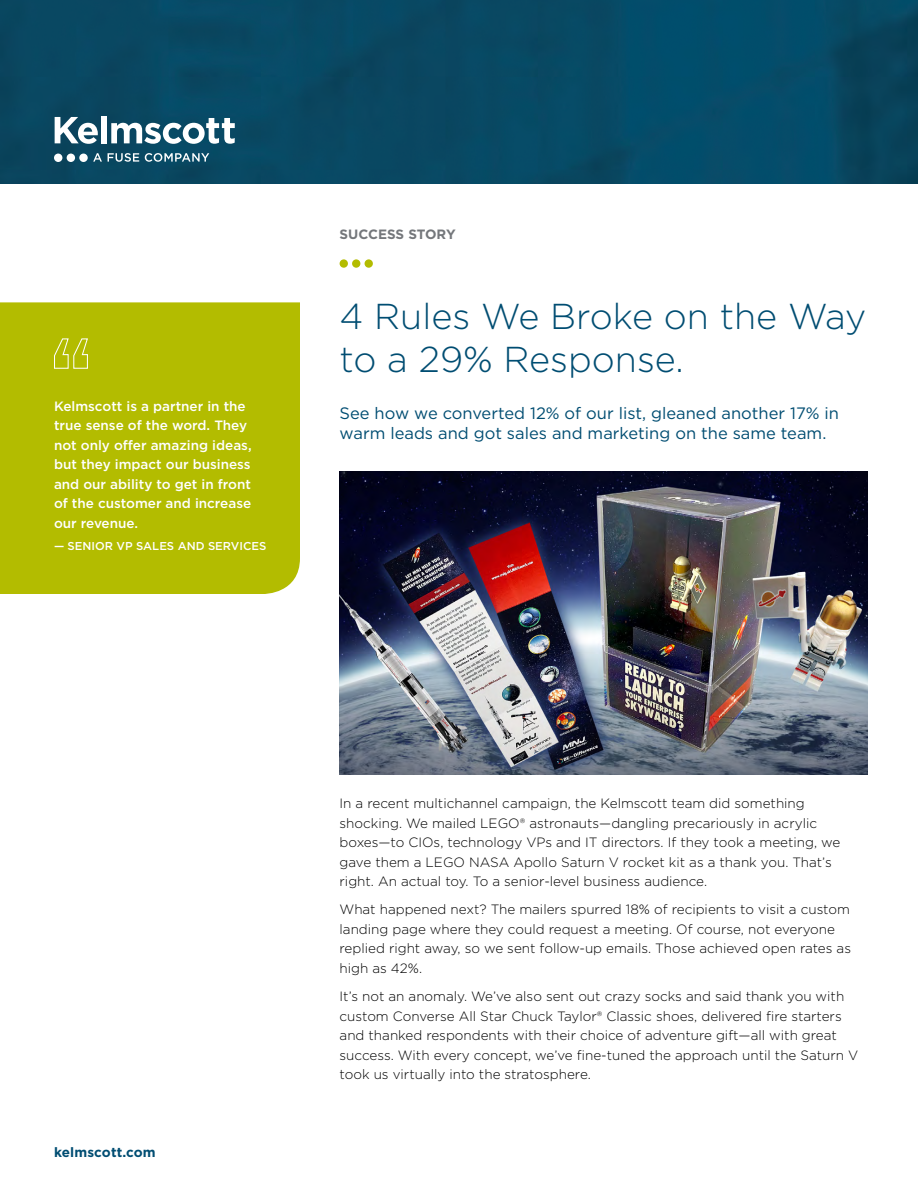
<style>
.page{position:relative;width:918px;height:1188px;background:#fff}
.page>*{position:absolute;margin:0;border:0;box-sizing:border-box;transform-origin:0 0}
.t1{font:300 36px/43.2px "Gotham";color:#004d72}
.t2{font:16.5px/19.8px "Gotham";color:#004d72}
.t3{font:300 13.5px/19.5px "Gotham";color:#000}
.t4{font:500 13.5px/19.5px "Gotham";color:#fff}
.t5{font:700 13.5px "Gotham";letter-spacing:.01em;color:#004d72}
.t6{font:700 13.5px "Gotham";letter-spacing:-.005em;color:#74777b}
.t7{font:500 11.4px "Gotham";color:#fff}
</style>
<div class="page">
<img style="left:0;top:0;width:918px;height:184px">
<div style="left:365px;top:259px;width:8px;height:9px;background:#b3bc00;border-radius:50%"></div>
<div style="left:352px;top:259px;width:8px;height:9px;background:#b3bc00;border-radius:50%"></div>
<div style="left:340px;top:259px;width:8px;height:9px;background:#b3bc00;border-radius:50%"></div>
<svg style="left:55px;top:117px;width:43px;height:27px"></svg>
<div style="left:101px;top:116px;width:6px;height:27px;background:#fff"></div>
<svg style="left:111px;top:118px;width:124px;height:26px"></svg>
<svg style="left:93px;top:153px;width:9px;height:9px"></svg>
<svg style="left:108px;top:153px;width:31px;height:9px"></svg>
<svg style="left:145px;top:153px;width:64px;height:9px"></svg>
<div style="left:79px;top:154px;width:9px;height:8px;background:#fff;border-radius:50%"></div>
<div style="left:67px;top:154px;width:8px;height:8px;background:#fff;border-radius:50%"></div>
<div style="left:54px;top:154px;width:8px;height:8px;background:#fff;border-radius:50%"></div>
<div style="left:0;top:302px;width:300px;height:292px;background:#b3bc00"></div>
<svg style="left:53px;top:338px;width:36px;height:31px"></svg>
<img style="left:340px;top:472px;width:528px;height:303px">
<p class="t4" style="left:54px;top:396px;width:199px">Kelmscott is a partner in the true sense of the word. They not only offer amazing ideas, but they impact our business and our ability to get in front of the customer and increase our revenue.</p>
<p class="t7" style="left:54px;top:539px;width:214px">— SENIOR VP SALES AND SERVICES</p>
<p class="t6" style="left:340px;top:225px;width:118px">SUCCESS STORY</p>
<h1 class="t1" style="left:340px;top:294px;width:528px">4 Rules We Broke on the Way to a 29% Response.</h1>
<p class="t2" style="left:340px;top:403px;width:501px">See how we converted 12% of our list, gleaned another 17% in warm leads and got sales and marketing on the same team.</p>
<p class="t5" style="left:54px;top:1143px;width:103px">kelmscott.com</p>
<p class="t3" style="left:340px;top:793px;width:502px">In a recent multichannel campaign, the Kelmscott team did something shocking. We mailed LEGO® astronauts—dangling precariously in acrylic boxes—to CIOs, technology VPs and IT directors. If they took a meeting, we gave them a LEGO NASA Apollo Saturn V rocket kit as a thank you. That’s right. An actual toy. To a senior-level business audience.</p>
<p class="t3" style="left:340px;top:900px;width:513px">What happened next? The mailers spurred 18% of recipients to visit a custom landing page where they could request a meeting. Of course, not everyone replied right away, so we sent follow-up emails. Those achieved open rates as high as 42%.</p>
<p class="t3" style="left:340px;top:987px;width:520px">It’s not an anomaly. We’ve also sent out crazy socks and said thank you with custom Converse All Star Chuck Taylor® Classic shoes, delivered fire starters and thanked respondents with their choice of adventure gift—all with great success. With every concept, we’ve fine-tuned the approach until the Saturn V took us virtually into the stratosphere.</p>
</div>
